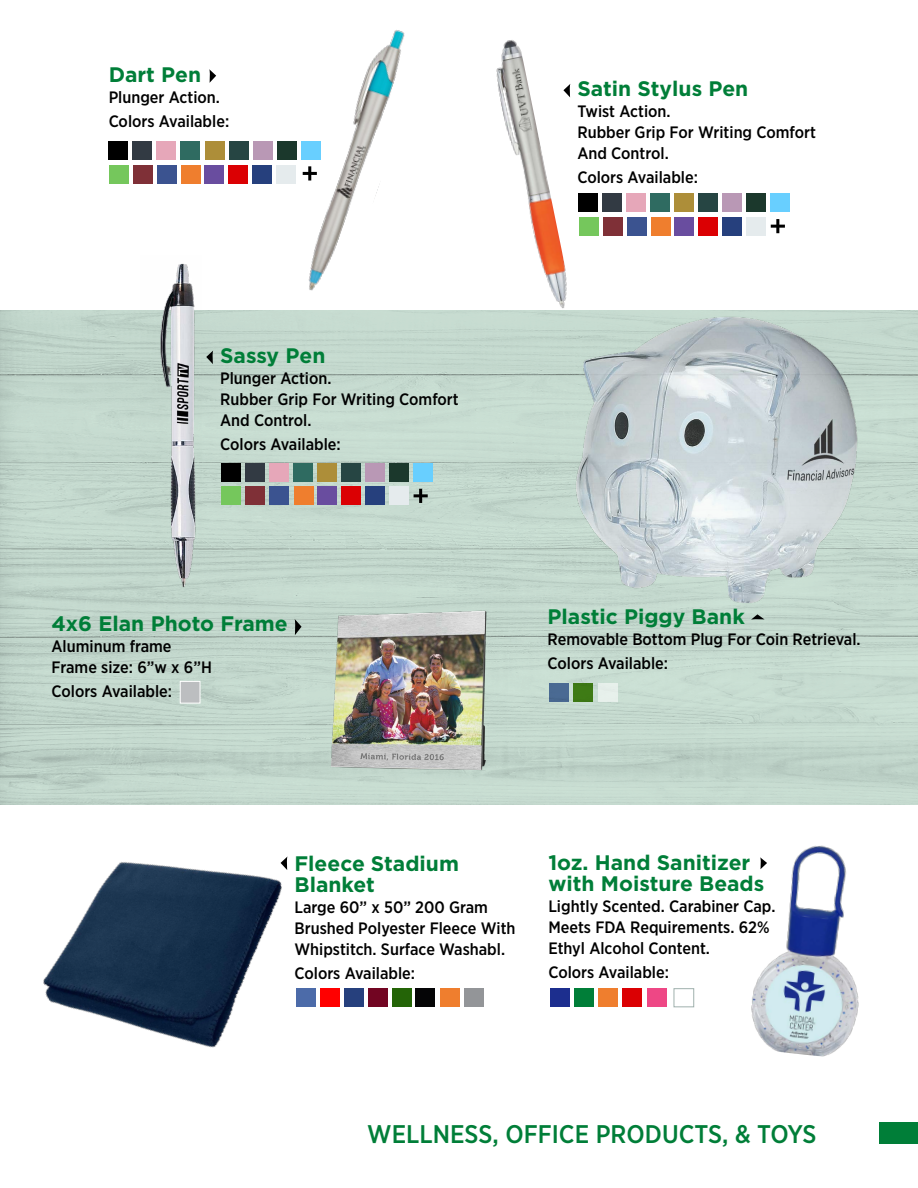
<style>
.page{position:relative;width:918px;height:1188px;background:#fff}
.page>*{position:absolute;margin:0;border:0;box-sizing:border-box;transform-origin:0 0}
.t1{font:500 25.5px "Gotham Narrow";color:#007e38}
.t2{font:700 21px/21px "Gotham";color:#007e38}
.t3{font:500 16.5px/21px "Gotham Narrow";color:#000}
</style>
<div class="page">
<svg style="left:0;top:310px;width:918px;height:495px;background:#c1d6cb"></svg>
<div style="left:879px;top:1122px;width:39px;height:22px;background:#007e38"></div>
<img style="left:284px;top:30px;width:121px;height:261px">
<img style="left:550px;top:310px;width:352px;height:305px">
<img style="left:140px;top:263px;width:61px;height:332px">
<img style="left:480px;top:40px;width:96px;height:290px">
<img style="left:0;top:773px;width:347px;height:275px">
<img style="left:751px;top:845px;width:108px;height:212px">
<div style="left:296px;top:989px;width:20px;height:18px;background:#4c6ba9"></div>
<div style="left:320px;top:989px;width:20px;height:18px;background:#f00"></div>
<div style="left:344px;top:989px;width:20px;height:18px;background:#26407d"></div>
<div style="left:369px;top:989px;width:19px;height:18px;background:#720522"></div>
<div style="left:392px;top:989px;width:19px;height:18px;background:#246407"></div>
<div style="left:415px;top:989px;width:20px;height:18px;background:#050506"></div>
<div style="left:440px;top:989px;width:19px;height:18px;background:#ef7e2e"></div>
<div style="left:464px;top:989px;width:20px;height:18px;background:#939598"></div>
<svg style="left:281px;top:856px;width:7px;height:14px"></svg>
<svg style="left:751px;top:614px;width:14px;height:6px"></svg>
<div style="left:549px;top:683px;width:20px;height:18px;background:#4a6a92"></div>
<div style="left:573px;top:683px;width:20px;height:18px;background:#3e7a15"></div>
<div style="left:598px;top:683px;width:20px;height:18px;background:#e6f0eb"></div>
<svg style="left:760px;top:857px;width:7px;height:12px"></svg>
<div style="left:550px;top:989px;width:20px;height:18px;background:#1c2e8e"></div>
<div style="left:574px;top:989px;width:20px;height:18px;background:#007e38"></div>
<div style="left:598px;top:989px;width:20px;height:18px;background:#ef7e2e"></div>
<div style="left:622px;top:989px;width:20px;height:18px;background:#db0003"></div>
<div style="left:647px;top:989px;width:20px;height:18px;background:#ee4785"></div>
<div style="left:108px;top:141px;width:20px;height:18px;background:#000"></div>
<div style="left:132px;top:141px;width:20px;height:18px;background:#323a43"></div>
<div style="left:157px;top:141px;width:19px;height:18px;background:#e6a7b9"></div>
<div style="left:181px;top:141px;width:19px;height:18px;background:#2f6b61"></div>
<div style="left:205px;top:141px;width:19px;height:18px;background:#ad8e39"></div>
<div style="left:229px;top:141px;width:19px;height:18px;background:#264543"></div>
<div style="left:253px;top:141px;width:20px;height:18px;background:#b998b5"></div>
<div style="left:277px;top:141px;width:20px;height:18px;background:#1b382c"></div>
<div style="left:301px;top:141px;width:20px;height:18px;background:#68cfff"></div>
<div style="left:109px;top:165px;width:19px;height:18px;background:#75c75c"></div>
<div style="left:133px;top:165px;width:20px;height:18px;background:#7f3037"></div>
<div style="left:157px;top:165px;width:20px;height:18px;background:#3b5390"></div>
<div style="left:181px;top:165px;width:20px;height:18px;background:#ef7e2e"></div>
<div style="left:204px;top:165px;width:20px;height:18px;background:#694d9f"></div>
<div style="left:228px;top:165px;width:20px;height:18px;background:#db0003"></div>
<div style="left:253px;top:165px;width:19px;height:18px;background:#26407d"></div>
<div style="left:277px;top:166px;width:19px;height:18px;background:#e5ebed"></div>
<svg style="left:209px;top:69px;width:7px;height:14px"></svg>
<svg style="left:303px;top:166px;width:14px;height:15px"></svg>
<svg style="left:563px;top:84px;width:8px;height:13px"></svg>
<div style="left:578px;top:194px;width:20px;height:18px;background:#000"></div>
<div style="left:602px;top:194px;width:20px;height:18px;background:#323a43"></div>
<div style="left:626px;top:194px;width:20px;height:18px;background:#e6a7b9"></div>
<div style="left:650px;top:194px;width:20px;height:18px;background:#2f6b61"></div>
<div style="left:674px;top:194px;width:20px;height:18px;background:#ad8e39"></div>
<div style="left:698px;top:194px;width:20px;height:18px;background:#264543"></div>
<div style="left:722px;top:194px;width:20px;height:18px;background:#b998b5"></div>
<div style="left:746px;top:194px;width:20px;height:18px;background:#1b382c"></div>
<div style="left:770px;top:194px;width:20px;height:18px;background:#68cfff"></div>
<div style="left:579px;top:217px;width:19px;height:18px;background:#75c75c"></div>
<div style="left:603px;top:217px;width:19px;height:18px;background:#7f3037"></div>
<div style="left:627px;top:217px;width:20px;height:18px;background:#3b5390"></div>
<div style="left:651px;top:217px;width:20px;height:18px;background:#ef7e2e"></div>
<div style="left:674px;top:217px;width:20px;height:18px;background:#694d9f"></div>
<div style="left:698px;top:217px;width:20px;height:18px;background:#db0003"></div>
<div style="left:722px;top:217px;width:20px;height:18px;background:#26407d"></div>
<div style="left:746px;top:217px;width:20px;height:18px;background:#e5ebed"></div>
<svg style="left:771px;top:219px;width:14px;height:14px"></svg>
<svg style="left:206px;top:350px;width:7px;height:14px"></svg>
<div style="left:221px;top:463px;width:20px;height:19px;background:#000"></div>
<div style="left:245px;top:463px;width:20px;height:19px;background:#323a43"></div>
<div style="left:269px;top:463px;width:20px;height:19px;background:#e6a7b9"></div>
<div style="left:293px;top:463px;width:20px;height:19px;background:#2f6b61"></div>
<div style="left:317px;top:463px;width:20px;height:19px;background:#ad8e39"></div>
<div style="left:341px;top:463px;width:20px;height:19px;background:#264543"></div>
<div style="left:365px;top:463px;width:20px;height:19px;background:#b998b5"></div>
<div style="left:389px;top:463px;width:20px;height:19px;background:#1b382c"></div>
<div style="left:413px;top:463px;width:20px;height:19px;background:#68cfff"></div>
<div style="left:221px;top:487px;width:20px;height:18px;background:#75c75c"></div>
<div style="left:246px;top:487px;width:19px;height:18px;background:#7f3037"></div>
<div style="left:270px;top:487px;width:19px;height:18px;background:#3b5390"></div>
<div style="left:294px;top:487px;width:19px;height:18px;background:#ef7e2e"></div>
<div style="left:317px;top:487px;width:20px;height:18px;background:#694d9f"></div>
<div style="left:341px;top:487px;width:20px;height:18px;background:#db0003"></div>
<div style="left:365px;top:487px;width:20px;height:18px;background:#26407d"></div>
<div style="left:389px;top:487px;width:20px;height:18px;background:#e5ebed"></div>
<svg style="left:414px;top:489px;width:14px;height:14px"></svg>
<img style="left:309px;top:593px;width:199px;height:199px">
<svg style="left:294px;top:619px;width:8px;height:16px"></svg>
<div style="left:180px;top:681px;width:20px;height:22px;background:#bcbec0;border:1px solid #fff"></div>
<div style="left:674px;top:989px;width:20px;height:18px;background:#fff;border:1px solid #a0b1ad"></div>
<p class="t2" style="left:109px;top:64px;width:94px">Dart Pen</p>
<p class="t3" style="left:109px;top:85px;width:122px;line-height:24px">Plunger Action.<br>Colors Available:</p>
<p class="t2" style="left:577px;top:78px;width:173px">Satin Stylus Pen</p>
<p class="t3" style="left:577px;top:101px;width:240px">Twist Action.<br>Rubber Grip For Writing Comfort<br>And Control.</p>
<p class="t3" style="left:577px;top:167px;width:122px">Colors Available:</p>
<p class="t2" style="left:220px;top:345px;width:107px">Sassy Pen</p>
<p class="t3" style="left:220px;top:368px;width:240px">Plunger Action.<br>Rubber Grip For Writing Comfort<br>And Control.</p>
<p class="t3" style="left:220px;top:434px;width:122px">Colors Available:</p>
<p class="t2" style="left:52px;top:613px;width:238px">4x6 Elan Photo Frame</p>
<p class="t3" style="left:52px;top:635px;width:162px">Aluminum frame<br>Frame size: 6”w x 6”H</p>
<p class="t3" style="left:52px;top:680px;width:122px">Colors Available:</p>
<p class="t2" style="left:548px;top:606px;width:199px">Plastic Piggy Bank</p>
<p class="t3" style="left:548px;top:627px;width:315px;line-height:24px">Removable Bottom Plug For Coin Retrieval.<br>Colors Available:</p>
<p class="t2" style="left:295px;top:853px;width:166px">Fleece Stadium<br>Blanket</p>
<p class="t3" style="left:295px;top:896px;width:223px">Large 60” x 50” 200 Gram<br>Brushed Polyester Fleece With<br>Whipstitch. Surface Washabl.</p>
<p class="t3" style="left:295px;top:962px;width:122px">Colors Available:</p>
<p class="t2" style="left:548px;top:852px;width:217px">1oz. Hand Sanitizer with Moisture Beads</p>
<p class="t3" style="left:548px;top:896px;width:229px">Lightly Scented. Carabiner Cap.<br>Meets FDA Requirements. 62%<br>Ethyl Alcohol Content.</p>
<p class="t3" style="left:548px;top:962px;width:122px">Colors Available:</p>
<h1 class="t1" style="left:367px;top:1118px;width:451px">WELLNESS, OFFICE PRODUCTS, &amp; TOYS</h1>
</div>
